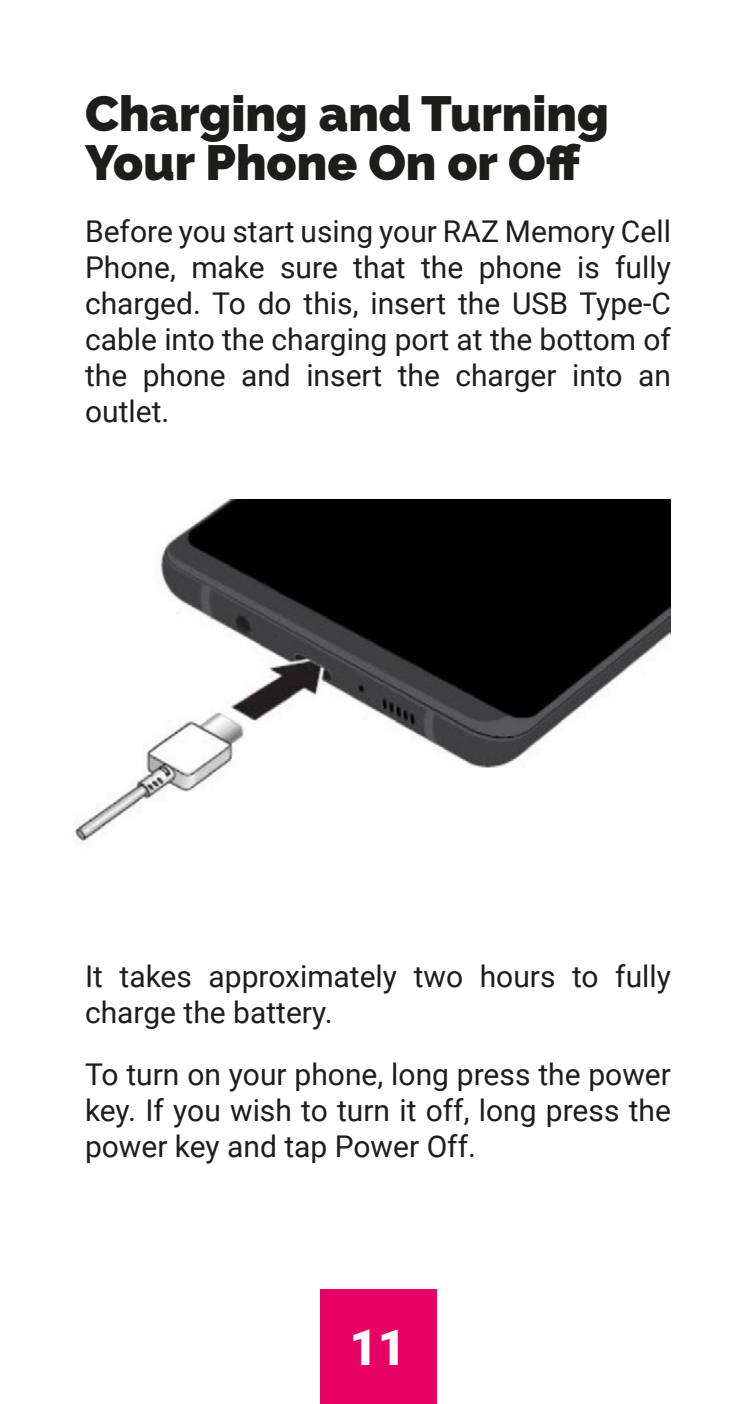
<style>
.page{position:relative;width:756px;height:1404px;background:#fff}
.page>*{position:absolute;margin:0;border:0;box-sizing:border-box;transform-origin:0 0}
.t1{font:900 49.2px/49.2px "Raleway";color:#1d1d1b}
.t2{font:900 49.2px "Roboto";color:#fff}
.t3{font:30px/36px "Roboto";color:#1d1d1b;text-align:justify}
</style>
<div class="page">
<img style="left:74px;top:500px;width:597px;height:342px">
<div style="left:320px;top:1290px;width:116px;height:114px;background:#e60064"></div>
<h1 class="t1" style="left:85px;top:85px;width:525px">Charging and Turning<br>Your Phone On or Off</h1>
<p class="t3" style="left:85px;top:212px;width:587px">Before you start using your RAZ Memory Cell Phone, make sure that the phone is fully charged. To do this, insert the USB Type-C cable into the charging port at the bottom of the phone and insert the charger into an outlet.</p>
<p class="t3" style="left:85px;top:958px;width:587px">It takes approximately two hours to fully charge the battery.</p>
<p class="t3" style="left:85px;top:1055px;width:587px">To turn on your phone, long press the power key. If you wish to turn it off, long press the power key and tap Power Off.</p>
<h1 class="t2" style="left:350px;top:1313px;width:58px">11</h1>
</div>
